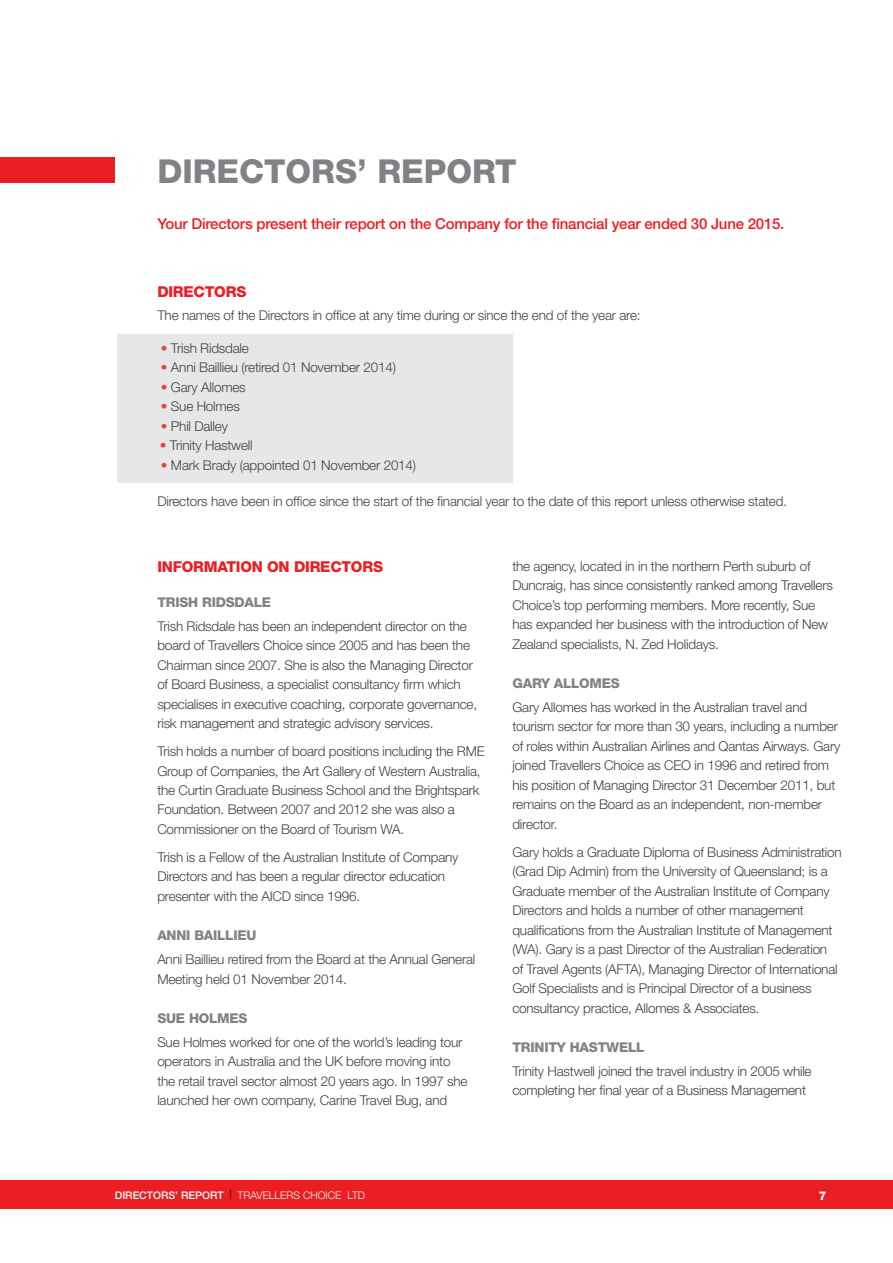
<style>
.page{position:relative;width:893px;height:1263px;background:#fff}
.page>*{position:absolute;margin:0;border:0;box-sizing:border-box;transform-origin:0 0}
.t1{font:800 33px "Helvetica Neue";color:#808285}
.t2{font:500 15px "Helvetica Neue";letter-spacing:-.015em;color:#ed1d24}
.t3{font:800 15px "Helvetica Neue";letter-spacing:-.015em;color:#ed1d24}
.t4{font:300 13.5px/19.5px "Helvetica Neue";letter-spacing:-.015em;color:#414042}
.t5{font:800 13.5px "Helvetica Neue";letter-spacing:-.015em;color:#808285}
.t6{font:800 12px "Helvetica Neue";color:#fff}
.t7{font:300 10.5px "Helvetica Neue";color:#fff}
.s1{color:#ef4130}
.s2{font-weight:500}
.s3{color:#000}
</style>
<div class="page">
<div style="left:0;top:1181px;width:893px;height:28px;background:#ed1d24"></div>
<div style="left:0;top:157px;width:115px;height:25px;background:#ed1d24"></div>
<div style="left:117px;top:334px;width:395px;height:149px;background:#e6e7e8"></div>
<h1 class="t1" style="left:157px;top:151px;width:360px">DIRECTORS’ REPORT</h1>
<p class="t2" style="left:157px;top:215px;width:629px">Your Directors present their report on the Company for the financial year ended 30 June 2015.</p>
<p class="t3" style="left:157px;top:282px;width:90px">DIRECTORS</p>
<p class="t4" style="left:157px;top:305px;width:485px">The names of the Directors in office at any time during or since the end of the year are:</p>
<p class="t4" style="left:161px;top:338px;width:89px"><span class="s1">•</span> Trish Ridsdale</p>
<p class="t4" style="left:161px;top:357px;width:237px"><span class="s1">•</span> Anni Baillieu (retired 01 November 2014)</p>
<p class="t4" style="left:161px;top:377px;width:86px"><span class="s1">•</span> Gary Allomes</p>
<p class="t4" style="left:161px;top:396px;width:81px"><span class="s1">•</span> Sue Holmes</p>
<p class="t4" style="left:161px;top:416px;width:69px"><span class="s1">•</span> Phil Dalley</p>
<p class="t4" style="left:160px;top:435px;width:94px"><span class="s1">•</span> Trinity Hastwell</p>
<p class="t4" style="left:161px;top:455px;width:257px"><span class="s1">•</span> Mark Brady (appointed 01 November 2014)</p>
<p class="t4" style="left:157px;top:491px;width:631px">Directors have been in office since the start of the financial year to the date of this report unless otherwise stated.</p>
<p class="t3" style="left:157px;top:557px;width:58px">INFORMAT</p>
<p class="t3" style="left:236px;top:557px;width:148px">ION ON DIRECTORS</p>
<p class="t5" style="left:157px;top:594px;width:69px">TRISH RIDSDALE</p>
<p class="t4" style="left:157px;top:616px;width:321px">Trish Ridsdale has been an independent director on the board of Travellers Choice since 2005 and has been the Chairman since 2007. She is also the Managing Director of Board Business, a specialist consultancy firm which specialises in executive coaching, corporate governance, risk management and strategic advisory services.</p>
<p class="t4" style="left:157px;top:741px;width:329px">Trish holds a number of board positions including the RME Group of Companies, the Art Gallery of Western Australia, the Curtin Graduate Business School and the Brightspark Foundation. Between 2007 and 2012 she was also a Commissioner on the Board of Tourism WA.</p>
<p class="t4" style="left:157px;top:847px;width:303px">Trish is a Fellow of the Australian Institute of Company<br>Directors and has been a regular director education presenter with the AICD since 1996.</p>
<p class="t5" style="left:157px;top:927px;width:11px">ANN</p>
<p class="t5" style="left:186px;top:927px;width:72px">I BAILLIEU</p>
<p class="t4" style="left:157px;top:949px;width:320px">Anni Baillieu retired from the Board at the Annual General<br>Meeting held 01 November 2014.</p>
<p class="t5" style="left:157px;top:1010px;width:63px">SUE HOLMES</p>
<p class="t4" style="left:157px;top:1032px;width:312px">Sue Holmes worked for one of the world’s leading tour operators in Australia and the UK before moving into the retail travel sector almost 20 years ago. In 1997 she launched her own company, Carine Travel Bug, and</p>
<p class="t4" style="left:512px;top:556px;width:322px">the agency, located in in the northern Perth suburb of Duncraig, has since consistently ranked among Travellers Choice’s top performing members. More recently, Sue has expanded her business with the introduction of New Zealand specialists, N. Zed Holidays.</p>
<p class="t5" style="left:512px;top:675px;width:51px">GARY ALL</p>
<p class="t5" style="left:579px;top:675px;width:22px">OMES</p>
<p class="t4" style="left:512px;top:697px;width:329px">Gary Allomes has worked in the Australian travel and tourism sector for more than 30 years, including a number of roles within Australian Airlines and Qantas Airways. Gary joined Travellers Choice as CEO in 1996 and retired from his position of Managing Director 31 December 2011, but remains on the Board as an independent, non-member director.</p>
<p class="t4" style="left:512px;top:842px;width:331px">Gary holds a Graduate Diploma of Business Administration (Grad Dip Admin) from the University of Queensland; is a Graduate member of the Australian Institute of Company Directors and holds a number of other management qualifications from the Australian Institute of Management (WA). Gary is a past Director of the Australian Federation<br>of Travel Agents (AFTA), Managing Director of International Golf Specialists and is Principal Director of a business consultancy practice, Allomes &amp; Associates.</p>
<p class="t5" style="left:512px;top:1039px;width:68px">TRINITY HAST</p>
<p class="t5" style="left:606px;top:1039px;width:22px">WELL</p>
<p class="t4" style="left:512px;top:1061px;width:301px">Trinity Hastwell joined the travel industry in 2005 while completing her final year of a Business Management</p>
<p class="t7" style="left:115px;top:1189px;width:252px"><span class="s2">DIRECTORS’ REPORT</span> <span class="s3">|</span> TRAVELLERS CHOICE LTD</p>
<p class="t6" style="left:819px;top:1188px;width:9px">7</p>
</div>
